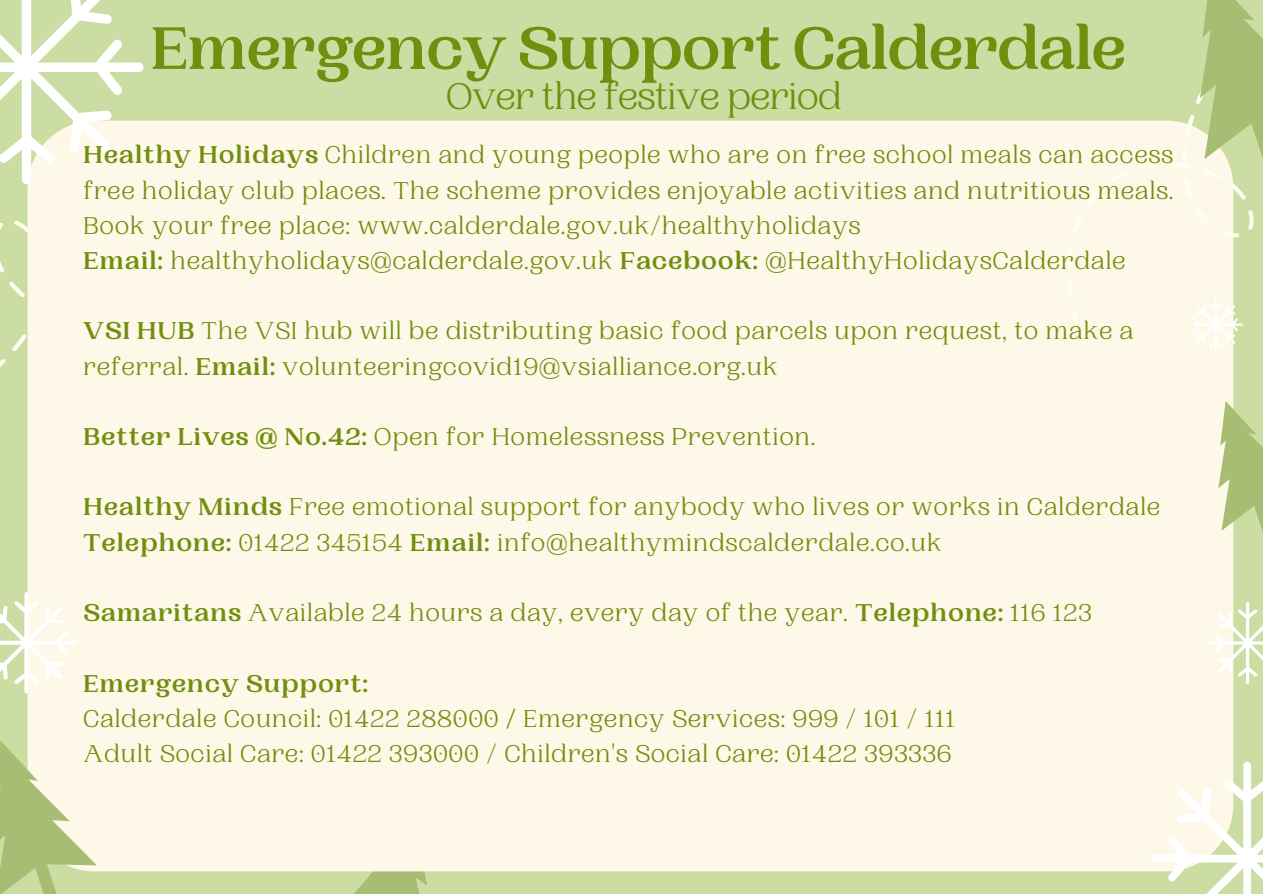
<style>
.page{position:relative;width:1263px;height:894px;background:#fff}
.page>*{position:absolute;margin:0;border:0;box-sizing:border-box;transform-origin:0 0}
.t1{font:700 63px "PP Woodland";letter-spacing:-.03em;color:#718f0f}
.t2{font:39px "PP Woodland";letter-spacing:-.03em;color:#718f0f}
.t3{font:25.65px/35.2px "PP Woodland";letter-spacing:.025em;color:#718f0f}
.t4{font:700 25.65px "PP Woodland";letter-spacing:.025em;color:#718f0f}
.s1{font-weight:700}
</style>
<div class="page">
<div style="left:0;top:0;width:1263px;height:893px;background:#ccdda3"></div>
<svg style="left:338px;top:871px;width:119px;height:22px"></svg>
<svg style="left:0;top:359px;width:6px;height:8px"></svg>
<svg style="left:12px;top:333px;width:16px;height:19px"></svg>
<svg style="left:0;top:217px;width:28px;height:110px"></svg>
<div style="left:28px;top:121px;width:1205px;height:750px;background:#fdf8e8;border-radius:67px"></div>
<svg style="left:1233px;top:207px;width:21px;height:35px"></svg>
<svg style="left:0;top:0;width:143px;height:184px"></svg>
<svg style="left:1207px;top:601px;width:56px;height:83px"></svg>
<svg style="left:0;top:592px;width:77px;height:101px"></svg>
<svg style="left:1189px;top:297px;width:54px;height:54px"></svg>
<svg style="left:1218px;top:387px;width:45px;height:160px"></svg>
<svg style="left:0;top:723px;width:103px;height:170px"></svg>
<svg style="left:1150px;top:761px;width:113px;height:132px"></svg>
<svg style="left:1138px;top:0;width:125px;height:200px"></svg>
<p class="t1" style="left:150px;top:12px;width:978px">Emergency Support Calderdale</p>
<p class="t2" style="left:446px;top:74px;width:397px">Over the festive period</p>
<p class="t3" style="left:83px;top:138px;width:1092px"><span class="s1">Healthy Holidays</span> Children and young people who are on free school meals can access free holiday club places. The scheme provides enjoyable activities and nutritious meals.</p>
<p class="t3" style="left:83px;top:208px;width:779px">Book your free place: www.calderdale.gov.uk/healthyholidays</p>
<p class="t3" style="left:83px;top:244px;width:1044px"><span class="s1">Email:</span> healthyholidays@calderdale.gov.uk <span class="s1">Facebook:</span> @HealthyHolidaysCalderdale</p>
<p class="t3" style="left:83px;top:314px;width:1052px"><span class="s1">VSI HUB</span> The VSI hub will be distributing basic food parcels upon request, to make a referral. <span class="s1">Email:</span> volunteeringcovid19@vsialliance.org.uk</p>
<p class="t3" style="left:83px;top:419px;width:734px"><span class="s1">Better Lives @ No.42:</span> Open for Homelessness Prevention.</p>
<p class="t3" style="left:83px;top:490px;width:1078px"><span class="s1">Healthy Minds</span> Free emotional support for anybody who lives or works in Calderdale</p>
<p class="t3" style="left:83px;top:525px;width:860px"><span class="s1">Telephone:</span> 01422 345154 <span class="s1">Email:</span> info@healthymindscalderdale.co.uk</p>
<p class="t3" style="left:83px;top:595px;width:1010px"><span class="s1">Samaritans</span> Available 24 hours a day, every day of the year. <span class="s1">Telephone:</span> 116 123</p>
<p class="t4" style="left:83px;top:668px;width:286px">Emergency Support:</p>
<p class="t3" style="left:83px;top:701px;width:873px">Calderdale Council: 01422 288000 <span class="s1">/</span> Emergency Services: 999 / 101 / 111</p>
<p class="t3" style="left:83px;top:736px;width:870px">Adult Social Care: 01422 393000 / Children's Social Care: 01422 393336</p>
</div>
